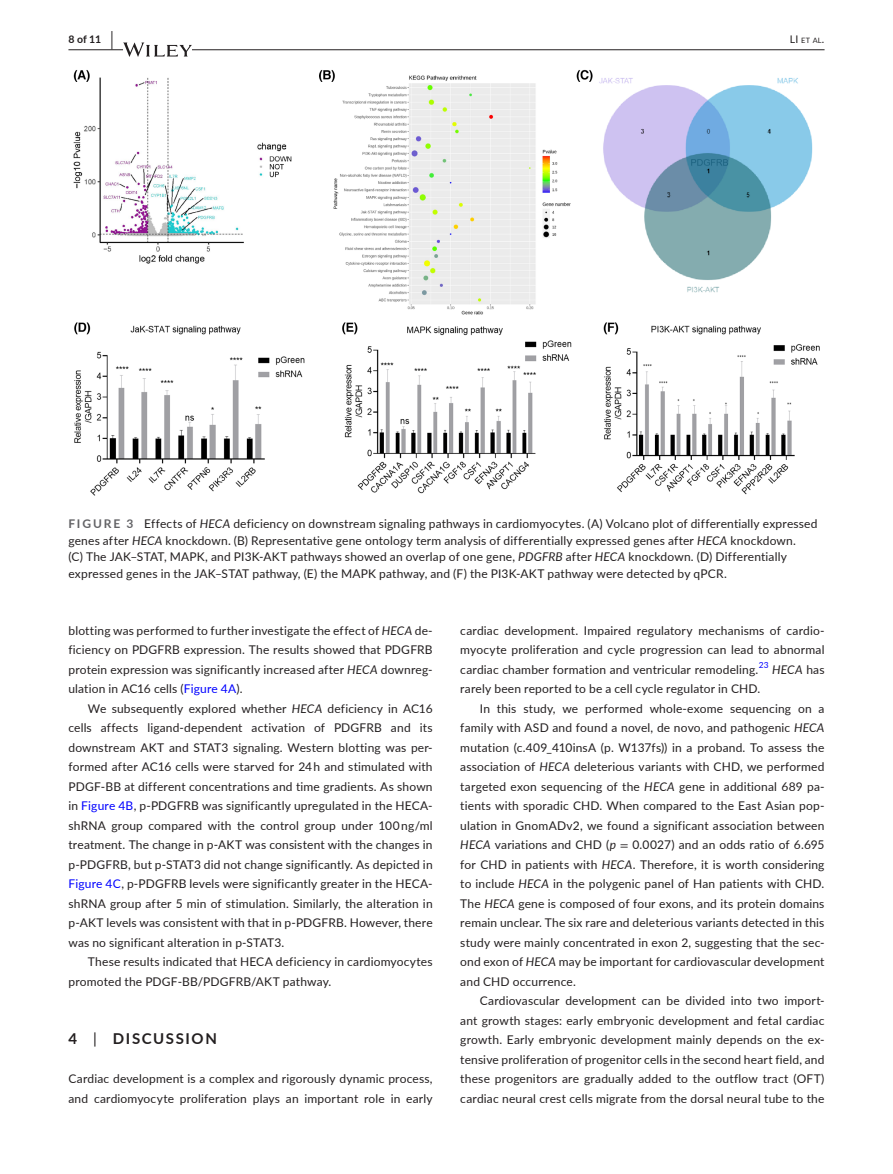
<style>
.page{position:relative;width:893px;height:1174px;background:#fff}
.page>*{position:absolute;margin:0;border:0;box-sizing:border-box;transform-origin:0 0}
.t1{font:700 15px "Lato";letter-spacing:.11em;color:#231f20}
.t2{font:12px/19.5px "Lato";letter-spacing:.015em;color:#231f20;text-align:justify}
.t3{font:italic 12px "Lato";color:#231f20}
.t4{font:700 10.5px "Lato";color:#231f20}
.t5{font:8.4px "Lato";color:#00f}
.t6{font:7.35px "Lato";color:#231f20}
.s1{font-size:19.5px}
.s2{font-size:10.5px}
.s3{font-weight:700;color:#636366}
.s4{font-style:italic}
.s5{color:#00f}
.s6{font-weight:400}
.s7{font-style:normal}
.s8{font-family:"STIX"}
</style>
<div class="page">
<hr style="left:68px;top:49px;width:756px;height:1px;background:#231f20">
<svg style="left:123px;top:42px;width:69px;height:15px"></svg>
<img style="left:73px;top:69px;width:747px;height:427px">
<p class="t4" style="left:68px;top:31px;width:46px">8 of 11 <span class="s1">|</span></p>
<p class="t6" style="left:790px;top:35px;width:36px"><span class="s2">LI</span> et al<span class="s2">.</span></p>
<p class="t2" style="left:68px;top:515px;width:751px;line-height:16.5px;text-align:left"><span class="s3">FIGURE 3</span> Effects of <span class="s4">HECA</span> deficiency on downstream signaling pathways in cardiomyocytes. (A) Volcano plot of differentially expressed genes after <span class="s4">HECA</span> knockdown. (B) Representative gene ontology term analysis of differentially expressed genes after <span class="s4">HECA</span> knockdown.<br>(C) The JAK–STAT, MAPK, and PI3K-AKT pathways showed an overlap of one gene, <span class="s4">PDGFRB</span> after <span class="s4">HECA</span> knockdown. (D) Differentially expressed genes in the JAK–STAT pathway, (E) the MAPK pathway, and (F) the PI3K-AKT pathway were detected by qPCR.</p>
<p class="t2" style="left:68px;top:620px;width:366px">blotting was performed to further investigate the effect of <span class="s4">HECA</span> de&shy;ficiency on PDGFRB expression. The results showed that PDGFRB protein expression was significantly increased after <span class="s4">HECA</span> downreg&shy;ulation in AC16 cells (<span class="s5">Figure 4A</span>).</p>
<p class="t2" style="left:68px;top:698px;width:366px;text-indent:20px">We subsequently explored whether <span class="s4">HECA</span> deficiency in AC16 cells affects ligand-dependent activation of PDGFRB and its downstream AKT and STAT3 signaling. Western blotting was per&shy;formed after AC16 cells were starved for 24 h and stimulated with PDGF-BB at different concentrations and time gradients. As shown in <span class="s5">Figure 4B</span>, p-PDGFRB was significantly upregulated in the HECA&shy;shRNA group compared with the control group under 100 ng/ml treatment. The change in p-AKT was consistent with the changes in p-PDGFRB, but p-STAT3 did not change significantly. As depicted in <span class="s5">Figure 4C</span>, p-PDGFRB levels were significantly greater in the HECA&shy;shRNA group after 5 min of stimulation. Similarly, the alteration in p-AKT levels was consistent with that in p-PDGFRB. However, there was no significant alteration in p-STAT3.</p>
<p class="t2" style="left:68px;top:951px;width:366px;text-indent:19px">These results indicated that HECA deficiency in cardiomyocytes promoted the PDGF-BB/PDGFRB/AKT pathway.</p>
<p class="t1" style="left:68px;top:1028px;width:150px">4 <span class="s6">|</span> DISCUSSION</p>
<p class="t2" style="left:68px;top:1068px;width:366px">Cardiac development is a complex and rigorously dynamic process, and cardiomyocyte proliferation plays an important role in early</p>
<p class="t2" style="left:460px;top:620px;width:366px">cardiac development. Impaired regulatory mechanisms of cardio&shy;myocyte proliferation and cycle progression can lead to abnormal cardiac chamber formation and ventricular remodeling.</p>
<p class="t5" style="left:759px;top:659px;width:11px">23</p>
<p class="t3" style="left:772px;top:661px;width:54px">HECA <span class="s7">has</span></p>
<p class="t2" style="left:460px;top:678px;width:302px">rarely been reported to be a cell cycle regulator in CHD.</p>
<p class="t2" style="left:480px;top:698px;width:346px">In this study, we performed whole-exome sequencing on a</p>
<p class="t2" style="left:460px;top:717px;width:366px">family with ASD and found a novel, de novo, and pathogenic <span class="s4">HECA</span></p>
<p class="t2" style="left:460px;top:737px;width:366px">mutation (c.409_410insA (p. W137fs)) in a proband. To assess the</p>
<p class="t2" style="left:460px;top:756px;width:366px">association of <span class="s4">HECA</span> deleterious variants with CHD, we performed</p>
<p class="t2" style="left:460px;top:776px;width:366px">targeted exon sequencing of the <span class="s4">HECA</span> gene in additional 689 pa-</p>
<p class="t2" style="left:460px;top:795px;width:366px">tients with sporadic CHD. When compared to the East Asian pop-</p>
<p class="t2" style="left:460px;top:815px;width:366px">ulation in GnomADv2, we found a significant association between</p>
<p class="t2" style="left:460px;top:834px;width:366px"><span class="s4">HECA</span> variations and CHD (<span class="s4">p</span> <span class="s8">=</span> 0.0027) and an odds ratio of 6.695</p>
<p class="t2" style="left:460px;top:854px;width:366px">for CHD in patients with <span class="s4">HECA</span>. Therefore, it is worth considering</p>
<p class="t2" style="left:460px;top:873px;width:366px">to include <span class="s4">HECA</span> in the polygenic panel of Han patients with CHD.</p>
<p class="t2" style="left:460px;top:893px;width:366px">The <span class="s4">HECA</span> gene is composed of four exons, and its protein domains</p>
<p class="t2" style="left:460px;top:912px;width:366px">remain unclear. The six rare and deleterious variants detected in this</p>
<p class="t2" style="left:460px;top:932px;width:366px">study were mainly concentrated in exon 2, suggesting that the sec-</p>
<p class="t2" style="left:460px;top:951px;width:366px">ond exon of <span class="s4">HECA</span> may be important for cardiovascular development</p>
<p class="t2" style="left:460px;top:971px;width:117px">and CHD occurrence.</p>
<p class="t2" style="left:480px;top:990px;width:346px">Cardiovascular development can be divided into two import-</p>
<p class="t2" style="left:460px;top:1010px;width:366px">ant growth stages: early embryonic development and fetal cardiac</p>
<p class="t2" style="left:460px;top:1029px;width:366px">growth. Early embryonic development mainly depends on the ex-</p>
<p class="t2" style="left:460px;top:1049px;width:366px">tensive proliferation of progenitor cells in the second heart field, and</p>
<p class="t2" style="left:460px;top:1068px;width:366px">these progenitors are gradually added to the outflow tract (OFT)</p>
<p class="t2" style="left:460px;top:1088px;width:366px">cardiac neural crest cells migrate from the dorsal neural tube to the</p>
</div>
